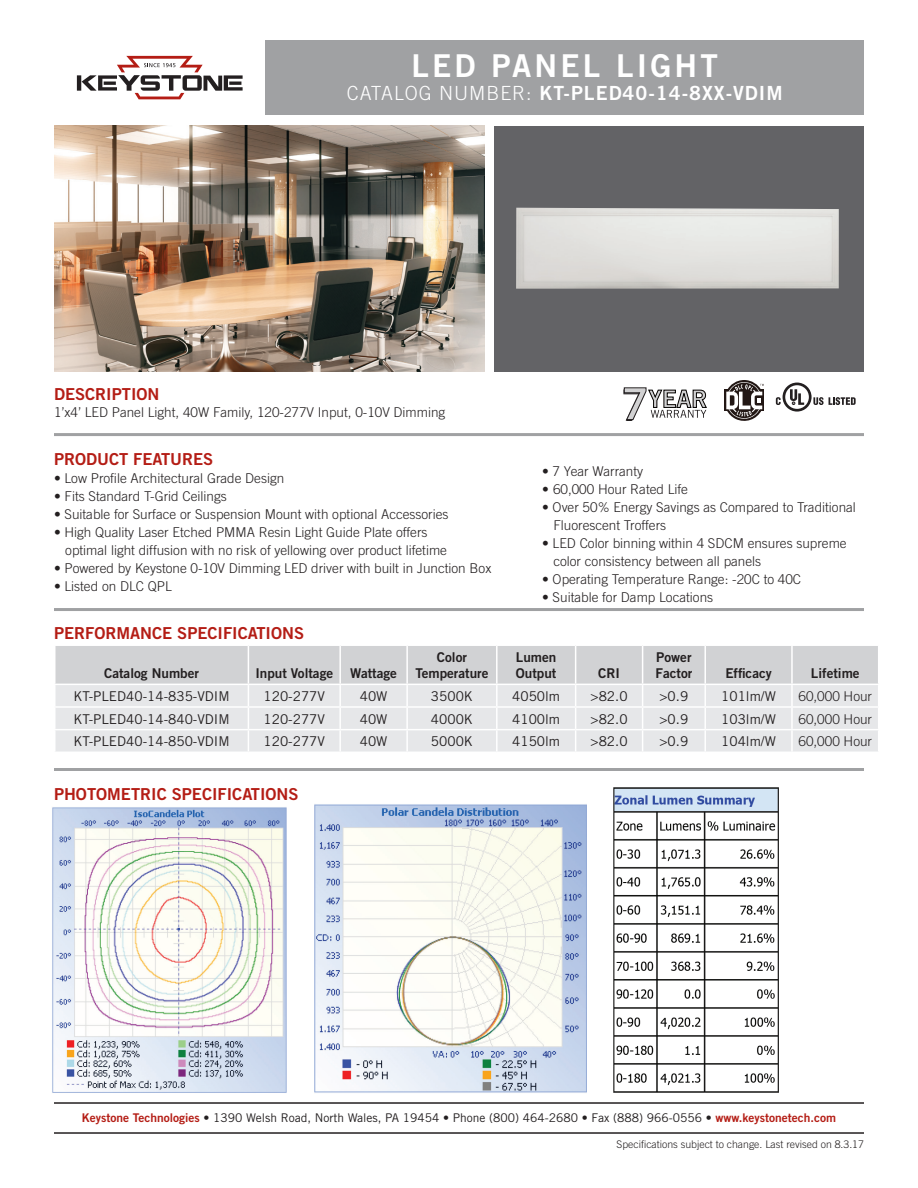
<style>
.page{position:relative;width:918px;height:1188px;background:#fff}
.page>*{position:absolute;margin:0;border:0;box-sizing:border-box;transform-origin:0 0}
.t1{font:43.8px "Trade Gothic Bold Two";color:#211d1e}
.t2{font:31.5px "Trade Gothic Bold Two";letter-spacing:.1em;color:#fff}
.t3{font:19.5px "Trade Gothic Bold Two";letter-spacing:.05em;color:#fff}
.t4{font:16.5px "Trade Gothic Bold Two";color:#b41d15}
.t5{font:300 13.5px/18px "Trade Gothic";color:#231f20}
.t6{font:13.5px "Trade Gothic";color:#231f20}
.t7{font:13.5px/16.2px "Trade Gothic Bold Two";color:#231f20}
.t8{font:12px "Trade Gothic";color:#231f20}
.t9{font:300 10.5px "Trade Gothic";color:#231f20}
.s1{font-family:"Trade Gothic";font-weight:300}
.s2{font-family:"Trade Gothic Bold Two";color:#b41d15}
.s3{font-family:"Trade Gothic Bold Two"}
</style>
<div class="page">
<div style="left:266px;top:40px;width:598px;height:75px;background:#a0a1a3"></div>
<svg style="left:77px;top:56px;width:166px;height:43px"></svg>
<hr style="left:54px;top:433px;width:810px;height:3px;background:#a0a1a3">
<hr style="left:54px;top:608px;width:810px;height:3px;background:#a0a1a3">
<hr style="left:54px;top:1132px;width:810px;height:2px;background:#231f20">
<hr style="left:54px;top:1102px;width:810px;height:2px;background:#231f20">
<img style="left:52px;top:807px;width:235px;height:286px">
<img style="left:315px;top:804px;width:271px;height:289px">
<img style="left:613px;top:787px;width:166px;height:306px">
<svg style="left:55px;top:646px;width:823px;height:106px;background:#e0e1e2"></svg>
<hr style="left:54px;top:768px;width:810px;height:3px;background:#a0a1a3">
<div style="left:495px;top:126px;width:369px;height:246px;background:#636366"></div>
<img style="left:54px;top:126px;width:431px;height:246px">
<svg style="left:776px;top:383px;width:80px;height:29px"></svg>
<div style="left:725px;top:390px;width:39px;height:21px;background:#221714"></div>
<svg style="left:726px;top:380px;width:38px;height:41px"></svg>
<svg style="left:624px;top:387px;width:83px;height:33px"></svg>
<img style="left:516px;top:208px;width:323px;height:81px">
<p class="t2" style="left:411px;top:46px;width:308px">LED PANEL LIGHT</p>
<p class="t3" style="left:347px;top:81px;width:437px"><span class="s1">CATALOG NUMBER:</span> KT-PLED40-14-8XX-VDIM</p>
<p class="t4" style="left:54px;top:384px;width:107px">DESCRIPTION</p>
<p class="t5" style="left:54px;top:403px;width:393px">1’x4’ LED Panel Light, 40W Family, 120-277V Input, 0-10V Dimming</p>
<p class="t4" style="left:54px;top:448px;width:161px">PRODUCT FEATURES</p>
<p class="t5" style="left:54px;top:469px;width:232px">• Low Profile Architectural Grade Design</p>
<p class="t5" style="left:54px;top:487px;width:174px">• Fits Standard T-Grid Ceilings</p>
<p class="t5" style="left:54px;top:505px;width:396px">• Suitable for Surface or Suspension Mount with optional Accessories</p>
<p class="t5" style="left:65px;top:523px;width:383px;text-indent:-11px">• High Quality Laser Etched PMMA Resin Light Guide Plate offers optimal light diffusion with no risk of yellowing over product lifetime</p>
<p class="t5" style="left:54px;top:559px;width:439px">• Powered by Keystone 0-10V Dimming LED driver with built in Junction Box</p>
<p class="t5" style="left:54px;top:577px;width:119px">• Listed on DLC QPL</p>
<p class="t4" style="left:54px;top:623px;width:252px">PERFORMANCE SPECIFICATIONS</p>
<p class="t7" style="left:104px;top:665px;width:96px">Catalog Number</p>
<p class="t7" style="left:255px;top:665px;width:79px">Input Voltage</p>
<p class="t7" style="left:350px;top:665px;width:48px">Wattage</p>
<p class="t7" style="left:437px;top:649px;width:31px">Color</p>
<p class="t7" style="left:415px;top:665px;width:75px">Temperature</p>
<p class="t1" style="left:621px;top:378px;width:28px">7</p>
<p class="t5" style="left:542px;top:462px;width:103px">• 7 Year Warranty</p>
<p class="t5" style="left:542px;top:480px;width:147px">• 60,000 Hour Rated Life</p>
<p class="t5" style="left:542px;top:498px;width:315px">• Over 50% Energy Savings as Compared to Traditional</p>
<p class="t5" style="left:553px;top:516px;width:114px">Fluorescent Troffers</p>
<p class="t5" style="left:542px;top:534px;width:306px">• LED Color binning within 4 SDCM ensures supreme</p>
<p class="t5" style="left:553px;top:552px;width:209px">color consistency between all panels</p>
<p class="t5" style="left:542px;top:570px;width:261px">• Operating Temperature Range: -20C to 40C</p>
<p class="t5" style="left:542px;top:588px;width:173px">• Suitable for Damp Locations</p>
<p class="t7" style="left:516px;top:649px;width:42px">Lumen</p>
<p class="t7" style="left:516px;top:665px;width:42px">Output</p>
<p class="t7" style="left:598px;top:665px;width:23px">CRI</p>
<p class="t7" style="left:656px;top:649px;width:38px">Power<br>Factor</p>
<p class="t7" style="left:725px;top:665px;width:48px">Efficacy</p>
<p class="t7" style="left:811px;top:665px;width:50px">Lifetime</p>
<p class="t6" style="left:73px;top:688px;width:158px">KT-PLED40-14-835-VDIM</p>
<p class="t6" style="left:264px;top:688px;width:63px">120-277V</p>
<p class="t6" style="left:360px;top:688px;width:29px">40W</p>
<p class="t6" style="left:431px;top:688px;width:43px">3500K</p>
<p class="t6" style="left:512px;top:688px;width:49px">4050lm</p>
<p class="t6" style="left:591px;top:688px;width:38px">&gt;82.0</p>
<p class="t6" style="left:660px;top:688px;width:30px">&gt;0.9</p>
<p class="t6" style="left:721px;top:688px;width:56px">101lm/W</p>
<p class="t5" style="left:799px;top:687px;width:75px">60,000 Hour</p>
<p class="t6" style="left:73px;top:711px;width:158px">KT-PLED40-14-840-VDIM</p>
<p class="t6" style="left:264px;top:711px;width:63px">120-277V</p>
<p class="t6" style="left:360px;top:711px;width:29px">40W</p>
<p class="t6" style="left:431px;top:711px;width:43px">4000K</p>
<p class="t6" style="left:512px;top:711px;width:49px">4100lm</p>
<p class="t6" style="left:591px;top:711px;width:38px">&gt;82.0</p>
<p class="t6" style="left:660px;top:711px;width:30px">&gt;0.9</p>
<p class="t6" style="left:721px;top:711px;width:56px">103lm/W</p>
<p class="t5" style="left:799px;top:710px;width:75px">60,000 Hour</p>
<p class="t6" style="left:73px;top:733px;width:158px">KT-PLED40-14-850-VDIM</p>
<p class="t6" style="left:264px;top:733px;width:63px">120-277V</p>
<p class="t6" style="left:360px;top:733px;width:29px">40W</p>
<p class="t6" style="left:431px;top:733px;width:43px">5000K</p>
<p class="t6" style="left:512px;top:733px;width:49px">4150lm</p>
<p class="t6" style="left:591px;top:733px;width:38px">&gt;82.0</p>
<p class="t6" style="left:660px;top:733px;width:30px">&gt;0.9</p>
<p class="t6" style="left:721px;top:733px;width:56px">104lm/W</p>
<p class="t5" style="left:799px;top:732px;width:75px">60,000 Hour</p>
<p class="t4" style="left:54px;top:784px;width:246px">PHOTOMETRIC SPECIFICATIONS</p>
<p class="t8" style="left:82px;top:1111px;width:756px"><span class="s2">Keystone Technologies</span> <span class="s3">•</span> 1390 Welsh Road, North Wales, PA 19454 <span class="s3">•</span> Phone (800) 464-2680 <span class="s3">•</span> Fax (888) 966-0556 • <span class="s2">www.keystonetech.com</span></p>
<p class="t9" style="left:617px;top:1138px;width:249px">Specifications subject to change. Last revised on 8.3.17</p>
</div>
